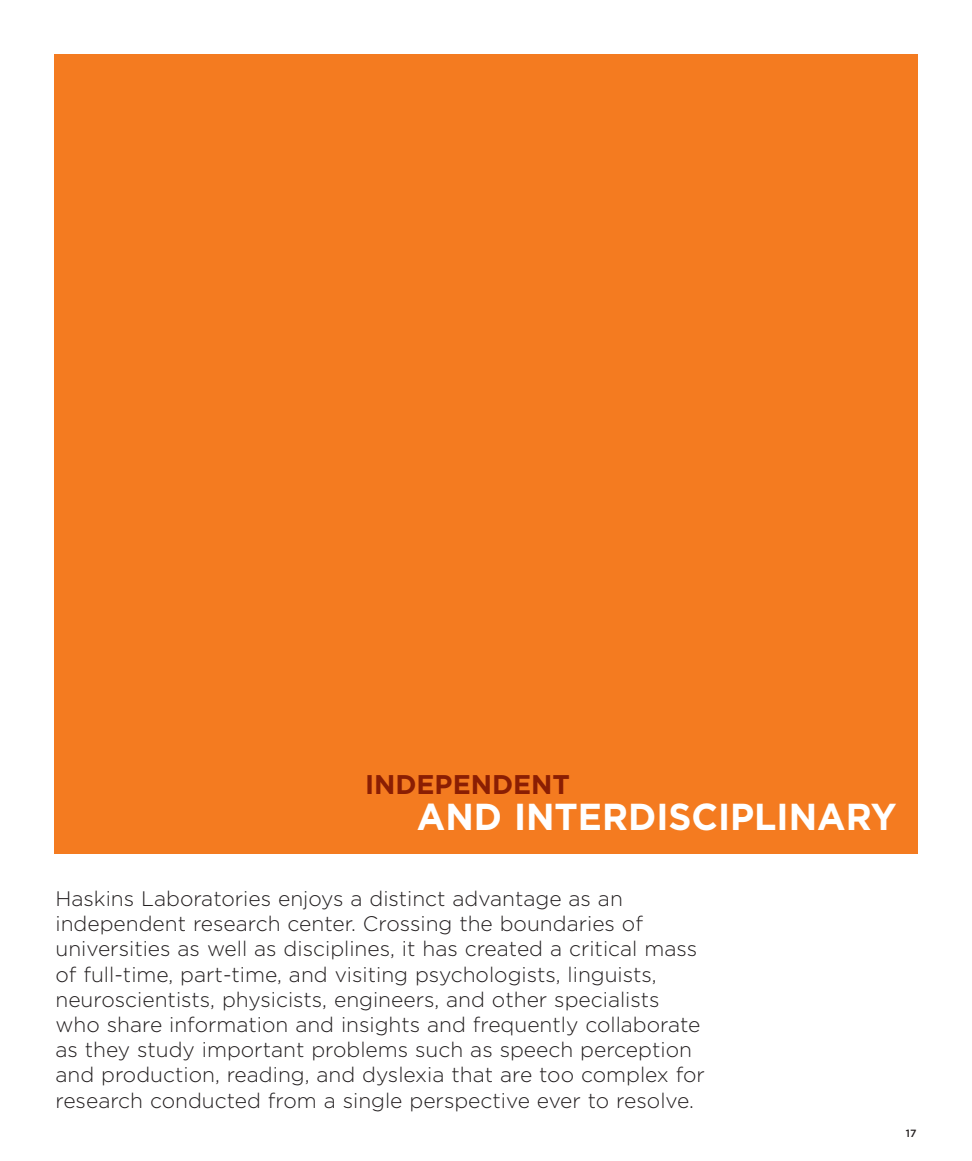
<style>
.page{position:relative;width:972px;height:1161px;background:#fff}
.page>*{position:absolute;margin:0;border:0;box-sizing:border-box;transform-origin:0 0}
.t1{font:700 37.5px "Gotham";color:#fff;scale:.96 1}
.t2{font:700 27px "Gotham";color:#8a1e03}
.t3{font:300 21px/25.2px "Gotham";color:#231f20}
.t4{font:500 10.5px "Gotham";color:#231f20}
</style>
<div class="page">
<div style="left:54px;top:54px;width:864px;height:799px;background:#f47b20"></div>
<p class="t2" style="left:365px;top:774px;width:207px">INDEPENDENT</p>
<h1 class="t1" style="left:417px;top:802px;width:501px">AND INTERDISCIPLINARY</h1>
<p class="t3" style="left:56px;top:887px;width:651px">Haskins Laboratories enjoys a distinct advantage as an independent research center. Crossing the boundaries of universities as well as disciplines, it has created a critical mass of full-time, part-time, and visiting psychologists, linguists, neuroscientists, physicists, engineers, and other specialists who share information and insights and frequently collaborate as they study important problems such as speech perception and production, reading, and dyslexia that are too complex for research conducted from a single perspective ever to resolve.</p>
<p class="t4" style="left:906px;top:1130px;width:12px">17</p>
</div>
